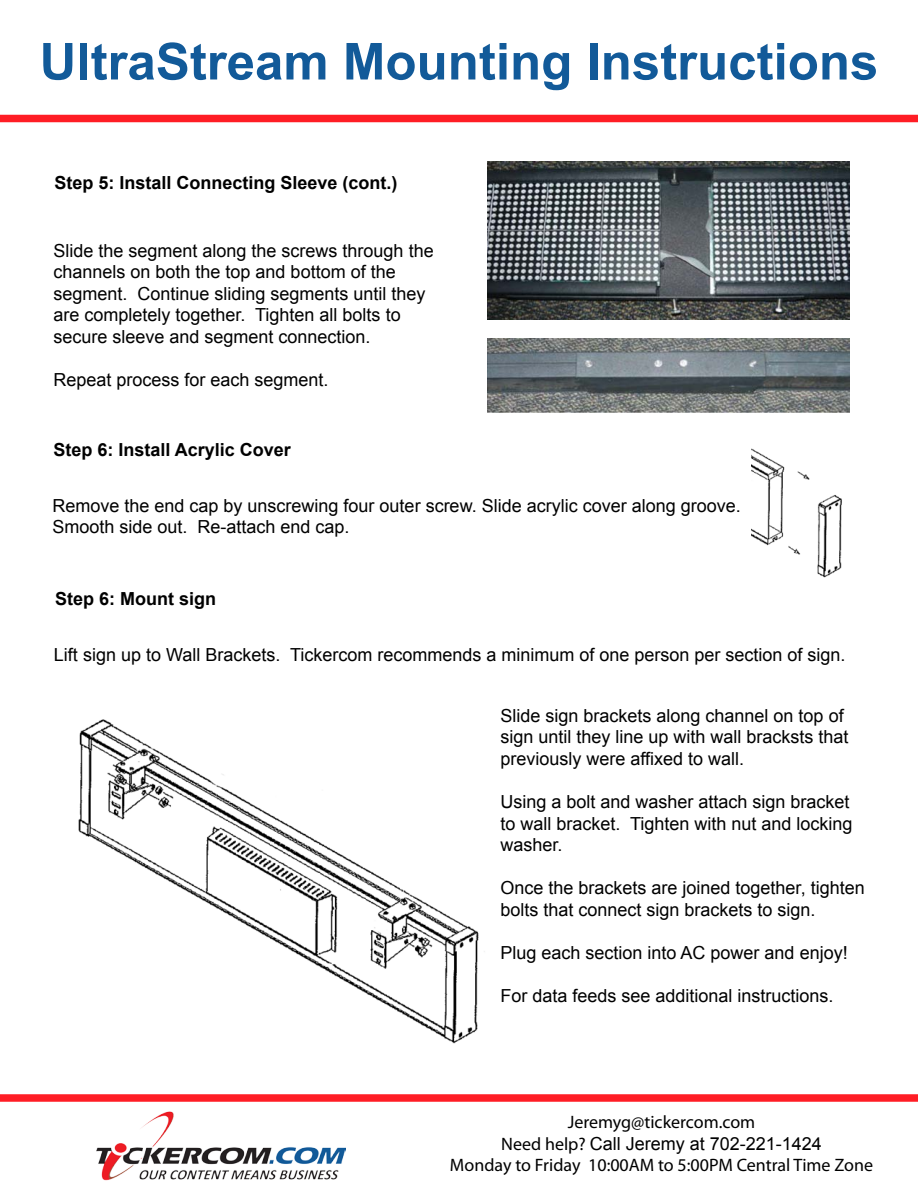
<style>
.page{position:relative;width:918px;height:1188px;background:#fff}
.page>*{position:absolute;margin:0;border:0;box-sizing:border-box;transform-origin:0 0}
.t1{font:700 51px "Arial";color:#125a99}
.t2{font:18px/21.6px "Arial";color:#000}
.t3{font:18px/21.6px "Myriad Pro";color:#000;text-align:center}
.t4{font:700 18px "Arial";color:#000}
.s1{font-family:"Arial"}
</style>
<div class="page">
<img style="left:97px;top:1111px;width:248px;height:70px">
<div style="left:0;top:115px;width:918px;height:7px;background:#ff1d25"></div>
<div style="left:0;top:1094px;width:918px;height:8px;background:#ff1d25"></div>
<img style="left:752px;top:448px;width:90px;height:130px">
<img style="left:487px;top:338px;width:363px;height:74px">
<img style="left:78px;top:719px;width:407px;height:325px">
<img style="left:488px;top:161px;width:361px;height:158px">
<p class="t1" style="left:40px;top:28px;width:840px">UltraStream Mounting Instructions</p>
<p class="t4" style="left:55px;top:171px;width:345px">Step 5: Install Connecting Sleeve (cont.)</p>
<p class="t2" style="left:53px;top:240px;width:382px">Slide the segment along the screws through the channels on both the top and bottom of the segment. Continue sliding segments until they are completely together. Tighten all bolts to secure sleeve and segment connection.</p>
<p class="t2" style="left:53px;top:369px;width:277px">Repeat process for each segment.</p>
<p class="t4" style="left:54px;top:438px;width:239px">Step 6: Install Acrylic Cover</p>
<p class="t2" style="left:52px;top:495px;width:690px">Remove the end cap by unscrewing four outer screw. Slide acrylic cover along groove.<br>Smooth side out. Re-attach end cap.</p>
<p class="t4" style="left:55px;top:587px;width:163px">Step 6: Mount sign</p>
<p class="t2" style="left:54px;top:644px;width:793px">Lift sign up to Wall Brackets. Tickercom recommends a minimum of one person per section of sign.</p>
<p class="t2" style="left:501px;top:705px;width:350px">Slide sign brackets along channel on top of sign until they line up with wall bracksts that previously were affixed to wall.</p>
<p class="t2" style="left:501px;top:791px;width:354px">Using a bolt and washer attach sign bracket to wall bracket. Tighten with nut and locking washer.</p>
<p class="t2" style="left:501px;top:877px;width:366px">Once the brackets are joined together, tighten bolts that connect sign brackets to sign.</p>
<p class="t2" style="left:501px;top:942px;width:349px">Plug each section into AC power and enjoy!</p>
<p class="t2" style="left:501px;top:985px;width:335px">For data feeds see additional instructions.</p>
<p class="t3" style="left:450px;top:1111px;width:425px">Jeremyg@tickercom.com<br>Need help? <span class="s1">Call Jeremy at 702-221-1424<br></span>Monday to Friday 10:00AM to 5:00PM Central Time Zone</p>
</div>
